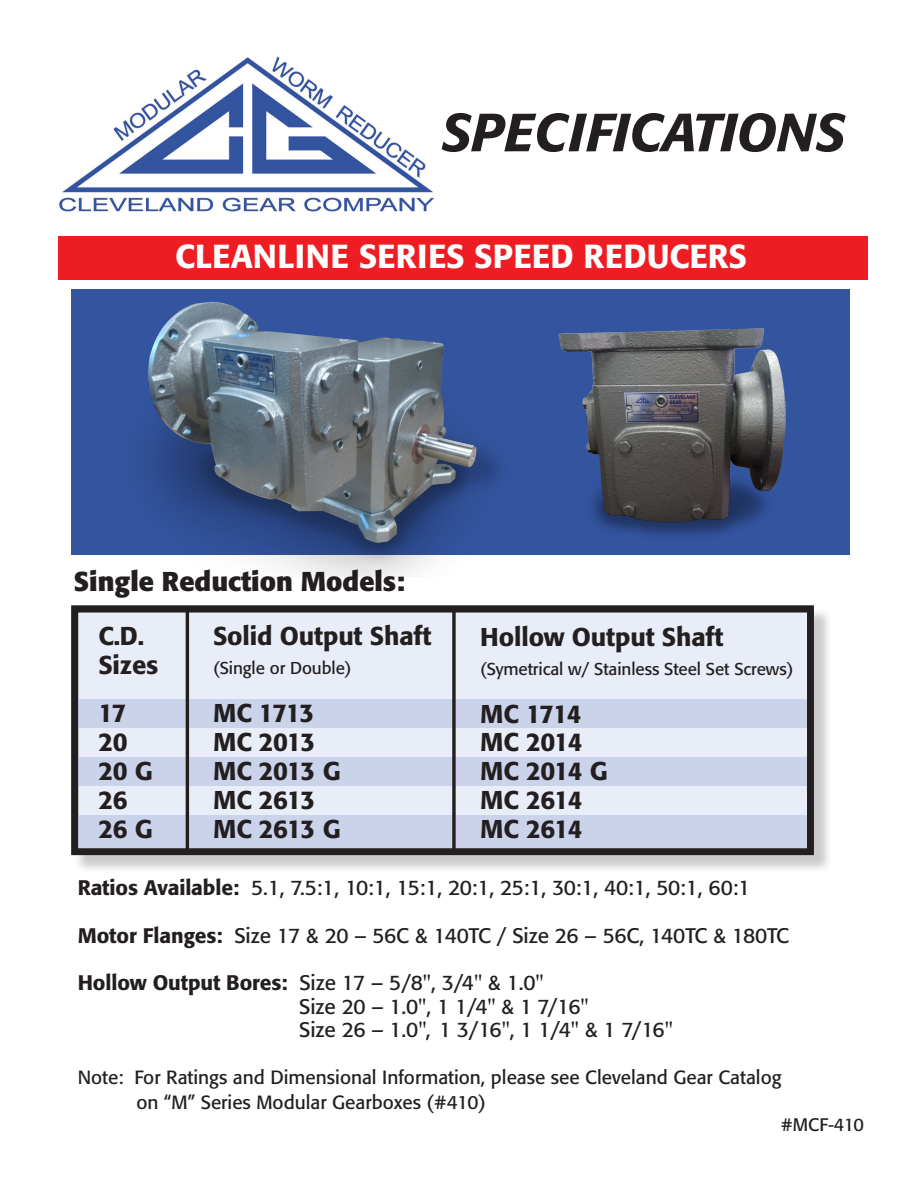
<style>
.page{position:relative;width:918px;height:1188px;background:#fff}
.page>*{position:absolute;margin:0;border:0;box-sizing:border-box;transform-origin:0 0}
.t1{font:italic 500 53.1px "Formata";color:#231f20}
.t2{font:500 33px "Formata";color:#fff}
.t3{font:700 27px "Formata";color:#231f20}
.t4{font:500 25.5px "Formata";letter-spacing:-.005em;color:#231f20}
.t5{font:20.85px "Formata";letter-spacing:-.005em;color:#231f20}
.t6{font:20.85px "Formata";letter-spacing:-.025em;color:#231f20}
.Body_Text{font:18.9px "Formata";color:#231f20}
.t7{font:18px "Formata";letter-spacing:-.02em;color:#231f20}
.t8{font:16.95px "Formata";letter-spacing:-.005em;color:#231f20}
.s1{font-weight:500}
</style>
<div class="page">
<div style="left:71px;top:290px;width:779px;height:265px;background:#33549f"></div>
<div style="left:74px;top:608px;width:758px;height:265px;background:#231f20;opacity:.3"></div>
<div style="left:75px;top:609px;width:736px;height:242px;background:#e4e9f5"></div>
<div style="left:74px;top:699px;width:734px;height:28px;background:#cbd3eb"></div>
<div style="left:74px;top:757px;width:737px;height:29px;background:#cbd3eb"></div>
<div style="left:74px;top:815px;width:737px;height:37px;background:#cbd3eb"></div>
<hr style="left:186px;top:608px;width:3px;height:245px;background:#231f20">
<svg style="left:452px;top:614px;width:4px;height:233px"></svg>
<div style="left:71px;top:606px;width:743px;height:249px;border:7px solid #231f20"></div>
<img style="left:558px;top:328px;width:228px;height:208px">
<img style="left:105px;top:279px;width:421px;height:298px">
<div style="left:58px;top:236px;width:810px;height:43px;background:#ee1d23"></div>
<img style="left:59px;top:56px;width:374px;height:156px">
<p class="t1" style="left:441px;top:100px;width:405px">SPECIFICATIONS</p>
<p class="t2" style="left:175px;top:236px;width:573px">CLEANLINE SERIES SPEED REDUCERS</p>
<p class="t3" style="left:74px;top:564px;width:333px">Single Reduction Models:</p>
<p class="t4" style="left:98px;top:621px;width:47px">C.D.</p>
<p class="t4" style="left:98px;top:650px;width:62px">Sizes</p>
<p class="t4" style="left:98px;top:697px;width:30px">17</p>
<p class="t4" style="left:98px;top:726px;width:31px">20</p>
<p class="t4" style="left:98px;top:755px;width:56px">20 G</p>
<p class="t4" style="left:98px;top:784px;width:31px">26</p>
<p class="t4" style="left:98px;top:813px;width:56px">26 G</p>
<p class="t4" style="left:213px;top:621px;width:220px">Solid Output Shaft</p>
<p class="t8" style="left:213px;top:658px;width:140px">(Single or Double)</p>
<p class="t4" style="left:213px;top:697px;width:103px">MC 1713</p>
<p class="t4" style="left:213px;top:726px;width:104px">MC 2013</p>
<p class="t4" style="left:213px;top:755px;width:129px">MC 2013 G</p>
<p class="t4" style="left:213px;top:784px;width:104px">MC 2613</p>
<p class="t4" style="left:213px;top:813px;width:129px">MC 2613 G</p>
<p class="t4" style="left:480px;top:621px;width:245px">Hollow Output Shaft</p>
<p class="t8" style="left:480px;top:659px;width:315px">(Symetrical w/ Stainless Steel Set Screws)</p>
<p class="t4" style="left:480px;top:698px;width:103px">MC 1714</p>
<p class="t4" style="left:480px;top:727px;width:104px">MC 2014</p>
<p class="t4" style="left:480px;top:756px;width:129px">MC 2014 G</p>
<p class="t4" style="left:480px;top:785px;width:104px">MC 2614</p>
<p class="t4" style="left:480px;top:814px;width:104px">MC 2614</p>
<p class="t6" style="left:78px;top:875px;width:674px"><span class="s1">Ratios Available:</span> 5.1, 7.5:1, 10:1, 15:1, 20:1, 25:1, 30:1, 40:1, 50:1, 60:1</p>
<p class="t5" style="left:78px;top:923px;width:713px"><span class="s1">Motor Flanges:</span> Size 17 &amp; 20 – 56C &amp; 140TC / Size 26 – 56C, 140TC &amp; 180TC</p>
<p class="t5" style="left:78px;top:970px;width:468px"><span class="s1">Hollow Output Bores:</span> Size 17 – 5/8", 3/4" &amp; 1.0"</p>
<p class="t5" style="left:299px;top:994px;width:291px">Size 20 – 1.0", 1 1/4" &amp; 1 7/16"</p>
<p class="t5" style="left:299px;top:1017px;width:375px">Size 26 – 1.0 , 1 3/16", 1 1/4" &amp; 1 7/16"</p>
<p class="t5" style="left:418px;top:1017px;width:10px">"</p>
<p class="Body_Text" style="left:78px;top:1066px;width:705px">Note: For Ratings and Dimensional Information, please see Cleveland Gear Catalog</p>
<p class="Body_Text" style="left:136px;top:1091px;width:351px">on “M” Series Modular Gearboxes (#410)</p>
<p class="t7" style="left:781px;top:1114px;width:85px">#MCF-410</p>
</div>
